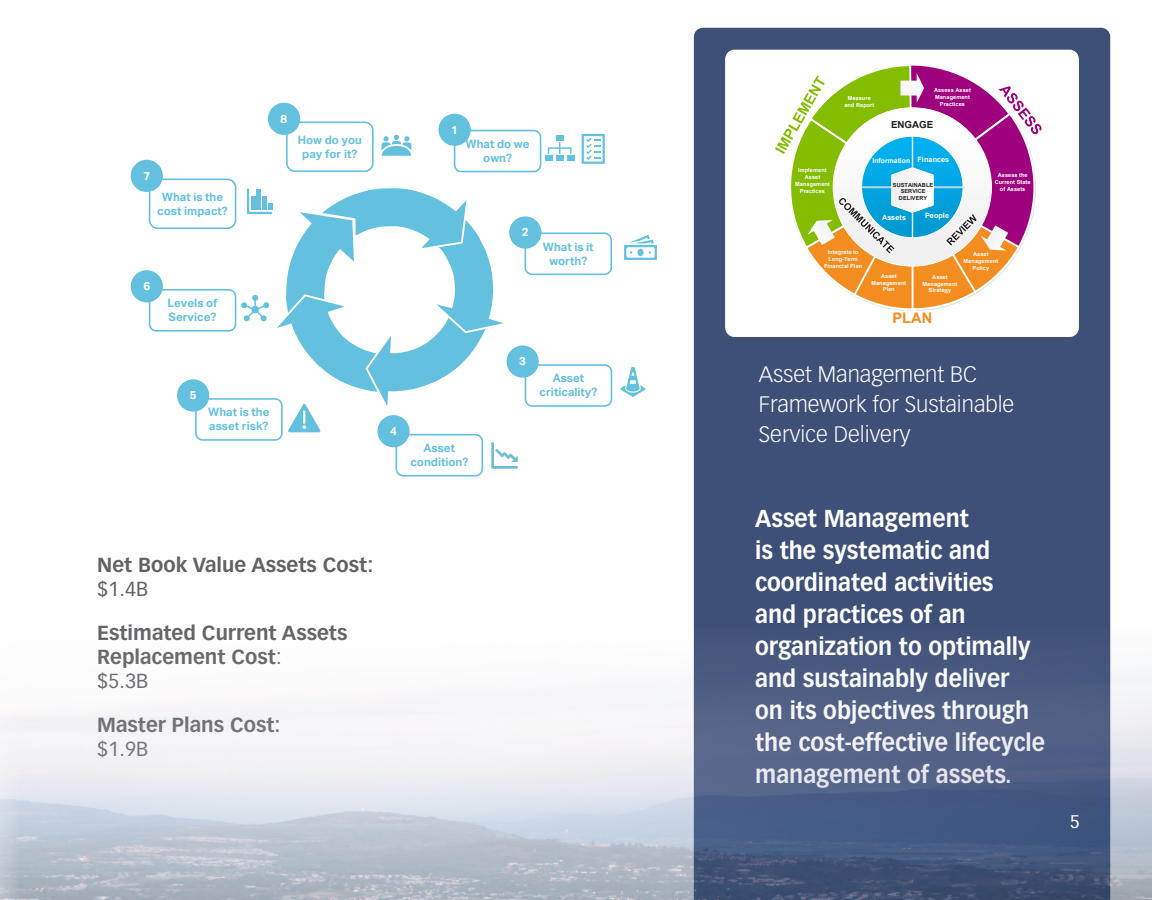
<style>
.page{position:relative;width:1152px;height:900px;background:#fff}
.page>*{position:absolute;margin:0;border:0;box-sizing:border-box;transform-origin:0 0}
.subheader_22{font:700 24px/32px "Vectora LT Std";color:#fff;scale:.93 1}
.subheader_22-2{font:300 22px/30px "Vectora LT Std";color:#fff}
.subheader_22-3{font:700 20px/24px "Vectora LT Std";color:#636366}
.subheader_16{font:18px "Vectora LT Std";color:#fff}
.t1{font:700 14.6px "Arial";color:#f38d20}
.t2{font:700 11.6px/13.8px "AECOM Sans";color:#63c1df;text-align:center}
.t3{font:700 11.6px "AECOM Sans";color:#fff}
.t4{font:700 9.8px "Arial";color:#231f20}
.t5{font:700 7.4px "Arial";letter-spacing:.01em;color:#fff}
.t6{font:700 7.2px "Arial";color:#fff}
.t7{font:700 6.8px "Arial";letter-spacing:.005em;color:#fff}
.t8{font:700 5.6px/6.8px "Arial";letter-spacing:.01em;color:#fff;text-align:center}
.t9{font:700 5.6px/6.8px "Arial";letter-spacing:.015em;color:#231f20;text-align:center}
.s1{font-weight:400}
.s2{font-size:7.4px}
</style>
<div class="page">
<div style="left:694px;top:28px;width:416px;height:586px;background:#3f5078"></div>
<div style="left:725px;top:50px;width:354px;height:287px;background:#fff;border-radius:9px"></div>
<svg style="left:775px;top:65px;width:267px;height:246px"></svg>
<div style="left:919px;top:275px;width:42px;height:17px;background:#f38d20"></div>
<img style="left:0;top:614px;width:1152px;height:286px">
<div style="left:454px;top:130px;width:87px;height:42px;border:2px solid #63c1df;border-radius:7px"></div>
<div style="left:556px;top:135px;width:7px;height:6px;background:#63c1df"></div>
<div style="left:567px;top:156px;width:8px;height:5px;background:#63c1df"></div>
<svg style="left:545px;top:142px;width:27px;height:19px"></svg>
<div style="left:439px;top:114px;width:31px;height:31px;background:#63c1df;border-radius:50%"></div>
<div style="left:439px;top:114px;width:32px;height:32px;border:2px solid #63c1df;border-radius:50%"></div>
<svg style="left:582px;top:134px;width:23px;height:30px"></svg>
<div style="left:524px;top:232px;width:88px;height:43px;border:2px solid #63c1df;border-radius:7px"></div>
<div style="left:510px;top:217px;width:31px;height:31px;background:#63c1df;border-radius:50%"></div>
<div style="left:509px;top:216px;width:32px;height:33px;border:2px solid #63c1df;border-radius:50%"></div>
<svg style="left:624px;top:235px;width:33px;height:25px"></svg>
<div style="left:507px;top:346px;width:31px;height:31px;background:#63c1df;border-radius:50%"></div>
<div style="left:507px;top:345px;width:32px;height:33px;border:2px solid #63c1df;border-radius:50%"></div>
<div style="left:525px;top:364px;width:87px;height:43px;border:2px solid #63c1df;border-radius:7px"></div>
<div style="left:378px;top:416px;width:31px;height:31px;background:#63c1df;border-radius:50%"></div>
<div style="left:377px;top:415px;width:33px;height:32px;border:2px solid #63c1df;border-radius:50%"></div>
<div style="left:396px;top:434px;width:87px;height:43px;border:2px solid #63c1df;border-radius:7px"></div>
<svg style="left:620px;top:367px;width:26px;height:30px"></svg>
<div style="left:178px;top:380px;width:30px;height:31px;background:#63c1df;border-radius:50%"></div>
<div style="left:177px;top:379px;width:32px;height:33px;border:2px solid #63c1df;border-radius:50%"></div>
<div style="left:195px;top:398px;width:88px;height:43px;border:2px solid #63c1df;border-radius:7px"></div>
<div style="left:131px;top:271px;width:31px;height:31px;background:#63c1df;border-radius:50%"></div>
<div style="left:131px;top:270px;width:32px;height:32px;border:2px solid #63c1df;border-radius:50%"></div>
<div style="left:149px;top:289px;width:87px;height:43px;border:2px solid #63c1df;border-radius:7px"></div>
<div style="left:131px;top:161px;width:31px;height:30px;background:#63c1df;border-radius:50%"></div>
<div style="left:131px;top:160px;width:32px;height:32px;border:2px solid #63c1df;border-radius:50%"></div>
<div style="left:149px;top:179px;width:87px;height:50px;border:2px solid #63c1df;border-radius:8px"></div>
<svg style="left:241px;top:188px;width:268px;height:244px"></svg>
<div style="left:269px;top:104px;width:30px;height:30px;background:#63c1df;border-radius:50%"></div>
<div style="left:268px;top:103px;width:32px;height:32px;border:2px solid #63c1df;border-radius:50%"></div>
<div style="left:286px;top:122px;width:88px;height:50px;border:2px solid #63c1df;border-radius:8px"></div>
<svg style="left:382px;top:135px;width:29px;height:21px"></svg>
<img style="left:491px;top:442px;width:27px;height:27px">
<p class="t3" style="left:143px;top:169px;width:8px">7</p>
<p class="t2" style="left:157px;top:190px;width:72px">What is the cost impact?</p>
<p class="t3" style="left:143px;top:279px;width:8px">6</p>
<p class="t2" style="left:167px;top:296px;width:52px;text-align:left">Levels of<br>Service?</p>
<p class="t3" style="left:281px;top:112px;width:8px">8</p>
<p class="t2" style="left:298px;top:133px;width:66px">How do you pay for it?</p>
<p class="t3" style="left:190px;top:389px;width:8px">5</p>
<p class="t2" style="left:208px;top:406px;width:63px;text-align:left">What is the asset risk?</p>
<p class="t3" style="left:451px;top:123px;width:8px">1</p>
<p class="t2" style="left:466px;top:137px;width:66px">What do we own?</p>
<p class="t3" style="left:522px;top:226px;width:8px">2</p>
<p class="t2" style="left:543px;top:240px;width:52px">What is it worth?</p>
<p class="t3" style="left:390px;top:424px;width:8px">4</p>
<p class="t2" style="left:410px;top:441px;width:59px">Asset condition?</p>
<p class="t3" style="left:519px;top:355px;width:8px">3</p>
<p class="t2" style="left:540px;top:372px;width:59px">Asset criticality?</p>
<p class="subheader_22-3" style="left:97px;top:553px;width:278px">Net Book Value Assets Cost: <span class="s1">$1.4B</span></p>
<p class="subheader_22-3" style="left:97px;top:621px;width:252px">Estimated Current Assets<br>Replacement Cost<span class="s1">:<br>$5.3B</span></p>
<p class="subheader_22-3" style="left:97px;top:712px;width:185px">Master Plans Cost: <span class="s1">$1.9B</span></p>
<p class="t8" style="left:844px;top:95px;width:31px">Measure and Report</p>
<p class="t8" style="left:934px;top:87px;width:38px">Assess Asset<br>Management<br>Practices</p>
<p class="t4" style="left:891px;top:118px;width:44px">ENGAGE</p>
<p class="t8" style="left:795px;top:167px;width:36px">Implement<br>Asset<br>Management<br>Practices</p>
<p class="t7" style="left:872px;top:155px;width:78px">Information <span class="s2">Finances</span></p>
<p class="t9" style="left:893px;top:181px;width:42px">SUSTAINABLE<br>SERVICE<br>DELIVERY</p>
<p class="t5" style="left:882px;top:212px;width:25px">Assets</p>
<p class="t6" style="left:925px;top:211px;width:25px">People</p>
<p class="t8" style="left:995px;top:172px;width:37px">Assess the<br>Current State of Assets</p>
<p class="t8" style="left:824px;top:249px;width:40px">Integrate to<br>Long-Term<br>Financial Plan</p>
<p class="t8" style="left:871px;top:273px;width:36px">Asset<br>Management<br>Plan</p>
<p class="t8" style="left:964px;top:251px;width:36px">Asset<br>Management<br>Policy</p>
<p class="t8" style="left:923px;top:273px;width:36px">Asset<br>Management<br>Strategy</p>
<p class="t1" style="left:893px;top:307px;width:41px">PLAN</p>
<p class="subheader_22-2" style="left:759px;top:360px;width:257px">Asset Management BC<br>Framework for Sustainable<br>Service Delivery</p>
<p class="subheader_22" style="left:755px;top:502px;width:313px">Asset Management<br>is the systematic and coordinated activities<br>and practices of an organization to optimally and sustainably deliver<br>on its objectives through the cost-effective lifecycle management of assets.</p>
<p class="subheader_16" style="left:1070px;top:811px;width:12px">5</p>
</div>
